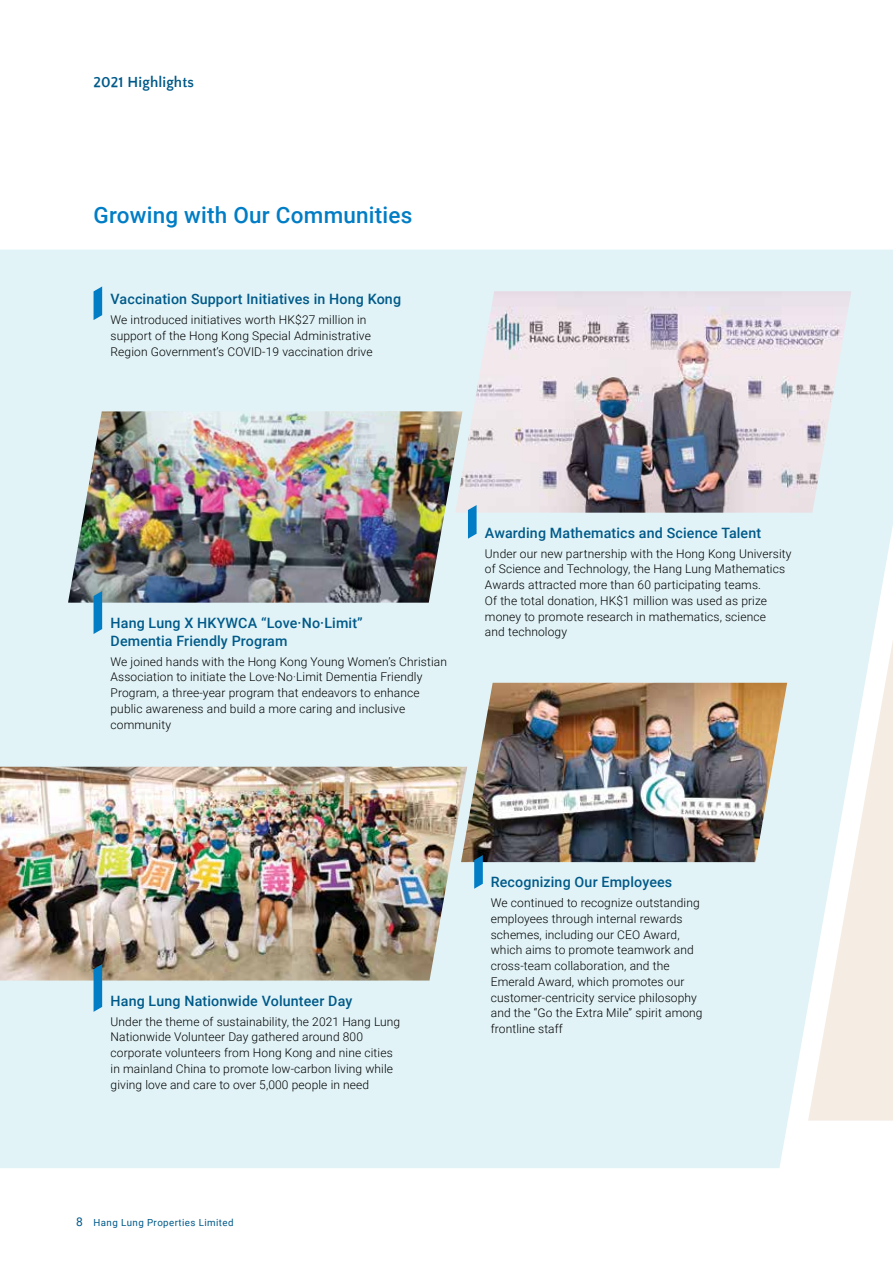
<style>
.page{position:relative;width:893px;height:1263px;background:#fff}
.page>*{position:absolute;margin:0;border:0;box-sizing:border-box;transform-origin:0 0}
.t1{font:500 22.5px "Roboto";letter-spacing:.01em;color:#007dc5}
.t2{font:700 15px "Quattrocento Sans";letter-spacing:.01em;color:#005a89}
.t3{font:500 14.25px/18px "Roboto";letter-spacing:.01em;color:#005a89}
.t4{font:300 12px/15.8px "Roboto";letter-spacing:.01em;color:#000}
.t5{font:9.75px "Roboto";letter-spacing:.04em;color:#005a89}
.s1{font-size:12px}
</style>
<div class="page">
<div style="left:0;top:250px;width:893px;height:918px;background:#e1f3f7"></div>
<svg style="left:808px;top:639px;width:85px;height:481px"></svg>
<img style="left:455px;top:291px;width:396px;height:222px">
<img style="left:0;top:767px;width:467px;height:213px">
<img style="left:68px;top:411px;width:394px;height:192px">
<img style="left:461px;top:683px;width:326px;height:179px">
<svg style="left:94px;top:286px;width:8px;height:34px"></svg>
<svg style="left:468px;top:505px;width:9px;height:34px"></svg>
<svg style="left:94px;top:964px;width:8px;height:48px"></svg>
<svg style="left:94px;top:591px;width:8px;height:43px"></svg>
<svg style="left:474px;top:855px;width:9px;height:34px"></svg>
<p class="t2" style="left:94px;top:74px;width:102px">2021 Highlights</p>
<h1 class="t1" style="left:94px;top:200px;width:320px">Growing with Our Communities</h1>
<p class="t3" style="left:111px;top:290px;width:292px">Vaccination Support Initiatives in Hong Kong</p>
<p class="t4" style="left:111px;top:312px;width:264px">We introduced initiatives worth HK$27 million in support of the Hong Kong Special Administrative<br>Region Government’s COVID-19 vaccination drive</p>
<p class="t3" style="left:111px;top:613px;width:254px">Hang Lung X HKYWCA “Love·No·Limit”<br>Dementia Friendly Program</p>
<p class="t4" style="left:111px;top:653px;width:338px">We joined hands with the Hong Kong Young Women’s Christian Association to initiate the Love·No·Limit Dementia Friendly Program, a three-year program that endeavors to enhance public awareness and build a more caring and inclusive community</p>
<p class="t3" style="left:485px;top:523px;width:278px">Awarding Mathematics and Science Talent</p>
<p class="t4" style="left:485px;top:545px;width:308px">Under our new partnership with the Hong Kong University of Science and Technology, the Hang Lung Mathematics Awards attracted more than 60 participating teams.<br>Of the total donation, HK$1 million was used as prize money to promote research in mathematics, science<br>and technology</p>
<p class="t3" style="left:111px;top:991px;width:243px">Hang Lung Nationwide Volunteer Day</p>
<p class="t4" style="left:111px;top:1013px;width:291px">Under the theme of sustainability, the 2021 Hang Lung Nationwide Volunteer Day gathered around 800 corporate volunteers from Hong Kong and nine cities in mainland China to promote low-carbon living while giving love and care to over 5,000 people in need</p>
<p class="t5" style="left:76px;top:1216px;width:159px"><span class="s1">8</span> Hang Lung Properties Limited</p>
<p class="t3" style="left:491px;top:872px;width:183px">Recognizing Our Employees</p>
<p class="t4" style="left:491px;top:894px;width:213px">We continued to recognize outstanding employees through internal rewards schemes, including our CEO Award, which aims to promote teamwork and cross-team collaboration, and the Emerald Award, which promotes our customer-centricity service philosophy and the “Go the Extra Mile” spirit among frontline staff</p>
</div>
